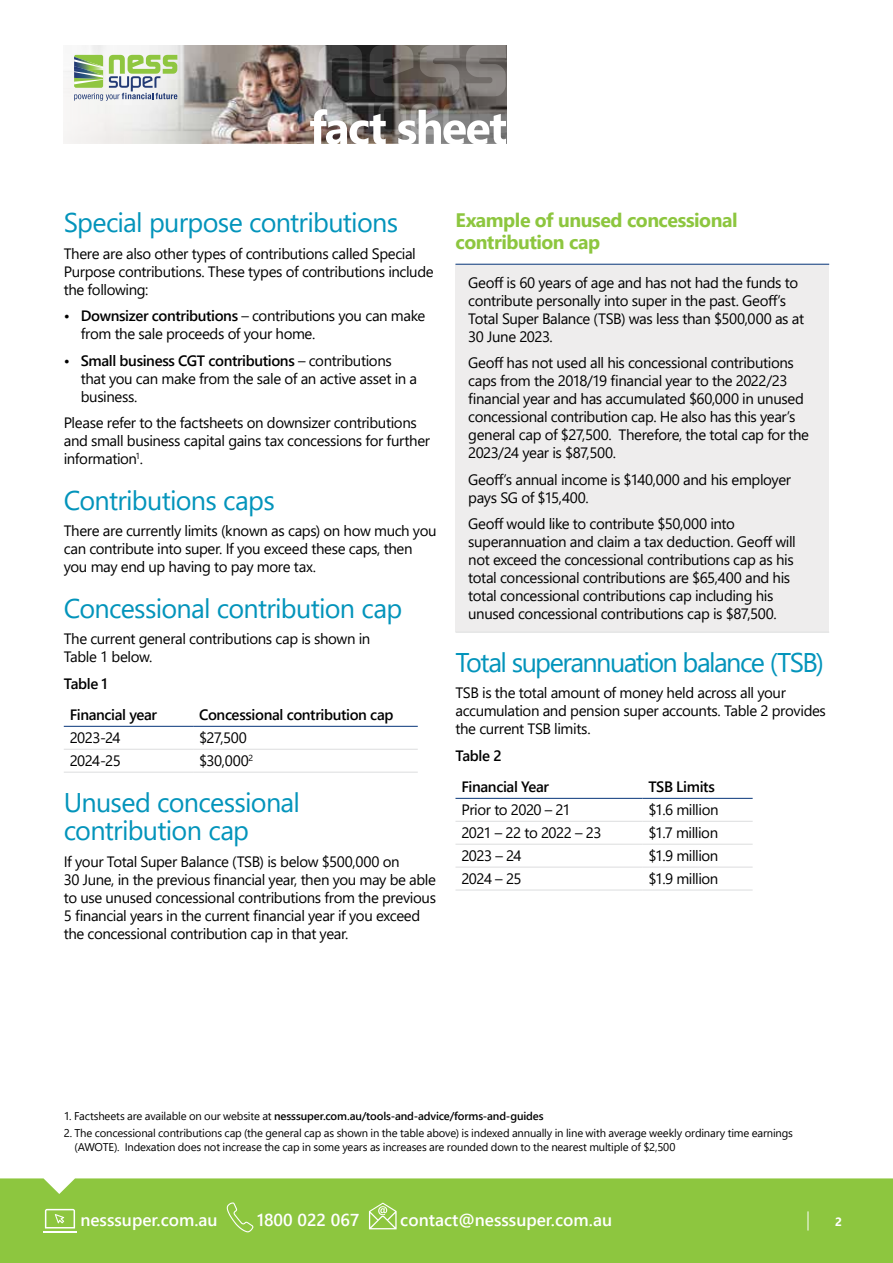
<style>
.page{position:relative;width:893px;height:1263px;background:#fff}
.page>*{position:absolute;margin:0;border:0;box-sizing:border-box;transform-origin:0 0}
.t1{font:27px/28.5px "Segoe UI";letter-spacing:-.03em;color:#0394bb}
.t2{font:27px "Segoe UI";letter-spacing:-.06em;color:#0394bb}
.t3{font:700 19.5px/22.5px "Segoe UI";letter-spacing:-.025em;color:#8dc63f}
.t4{font:600 17.25px "Segoe UI";color:#fff}
.t5{font:15px/18px "Segoe UI";letter-spacing:-.025em;color:#000}
.t6{font:600 15px/31.3px "Segoe UI";letter-spacing:-.025em;color:#000}
.t7{font:700 12px "Segoe UI";color:#fff}
.t8{font:11.25px/13.5px "Segoe UI";letter-spacing:-.015em;color:#000}
.t9{font:600 11.25px "Segoe UI";letter-spacing:-.01em;color:#000}
.s1{font-weight:600}
.s2{font-weight:400}
</style>
<div class="page">
<div style="left:0;top:1178px;width:893px;height:85px;background:#8dc63f"></div>
<svg style="left:808px;top:1211px;width:1px;height:19px"></svg>
<hr style="left:43px;top:1231px;width:34px;height:1px;background:#fff">
<svg style="left:45px;top:1209px;width:30px;height:19px"></svg>
<svg style="left:227px;top:1202px;width:26px;height:30px"></svg>
<svg style="left:369px;top:1203px;width:28px;height:26px"></svg>
<hr style="left:64px;top:749px;width:129px;height:1px;background:#dcddde">
<hr style="left:193px;top:749px;width:225px;height:1px;background:#dcddde">
<hr style="left:64px;top:772px;width:129px;height:1px;background:#dcddde">
<hr style="left:193px;top:772px;width:225px;height:1px;background:#dcddde">
<hr style="left:64px;top:726px;width:129px;height:1px;background:#06357a">
<hr style="left:193px;top:726px;width:225px;height:1px;background:#06357a">
<div style="left:455px;top:264px;width:374px;height:368px;background:#eeeded"></div>
<hr style="left:455px;top:264px;width:374px;height:1px;background:#06357a">
<hr style="left:455px;top:632px;width:374px;height:1px;background:#dcddde">
<hr style="left:455px;top:821px;width:187px;height:1px;background:#dcddde">
<hr style="left:642px;top:821px;width:111px;height:1px;background:#dcddde">
<hr style="left:455px;top:844px;width:187px;height:1px;background:#dcddde">
<hr style="left:642px;top:844px;width:111px;height:1px;background:#dcddde">
<hr style="left:455px;top:867px;width:187px;height:1px;background:#dcddde">
<hr style="left:642px;top:867px;width:111px;height:1px;background:#dcddde">
<hr style="left:455px;top:890px;width:187px;height:1px;background:#dcddde">
<hr style="left:642px;top:890px;width:111px;height:1px;background:#dcddde">
<hr style="left:455px;top:798px;width:187px;height:1px;background:#06357a">
<hr style="left:642px;top:798px;width:111px;height:1px;background:#06357a">
<img style="left:64px;top:45px;width:442px;height:99px">
<svg style="left:74px;top:55px;width:103px;height:46px"></svg>
<svg style="left:319px;top:45px;width:43px;height:51px;background:#545353"></svg>
<svg style="left:370px;top:45px;width:90px;height:51px;background:#65605c"></svg>
<svg style="left:466px;top:45px;width:40px;height:51px;background:#817c79"></svg>
<svg style="left:310px;top:103px;width:196px;height:41px"></svg>
<h1 class="t1" style="left:64px;top:206px;width:336px">Special purpose contributions</h1>
<p class="t5" style="left:64px;top:243px;width:371px">There are also other types of contributions called Special<br>Purpose contributions. These types of contributions include the following:</p>
<p class="t5" style="left:81px;top:306px;width:346px;text-indent:-17px"><span class="s1">• Downsizer contributions</span> – contributions you can make from the sale proceeds of your home.</p>
<p class="t5" style="left:81px;top:350px;width:338px;text-indent:-17px"><span class="s1">• Small business CGT contributions</span> – contributions that you can make from the sale of an active asset in a business.</p>
<p class="t5" style="left:64px;top:413px;width:368px">Please refer to the factsheets on downsizer contributions and small business capital gains tax concessions for further information<sup>1</sup>.</p>
<h1 class="t1" style="left:64px;top:484px;width:213px">Contributions caps</h1>
<p class="t5" style="left:64px;top:521px;width:374px">There are currently limits (known as caps) on how much you can contribute into super. If you exceed these caps, then you may end up having to pay more tax.</p>
<h1 class="t1" style="left:64px;top:592px;width:340px">Concessional contribution cap</h1>
<p class="t5" style="left:64px;top:629px;width:308px">The current general contributions cap is shown in<br>Table 1 below.</p>
<p class="t6" style="left:70px;top:667px;width:89px;text-indent:-6px">Table 1<br>Financial year</p>
<p class="t6" style="left:199px;top:698px;width:196px">Concessional contribution cap</p>
<p class="t5" style="left:70px;top:727px;width:52px">2023-24</p>
<p class="t5" style="left:199px;top:727px;width:49px">$27,500</p>
<p class="t5" style="left:70px;top:750px;width:52px">2024-25</p>
<p class="t5" style="left:199px;top:750px;width:56px">$30,000<sup>2</sup></p>
<h1 class="t1" style="left:64px;top:786px;width:238px">Unused concessional contribution cap</h1>
<p class="t5" style="left:64px;top:851px;width:374px">If your Total Super Balance (TSB) is below $500,000 on<br>30 June, in the previous financial year, then you may be able to use unused concessional contributions from the previous 5 financial years in the current financial year if you exceed the concessional contribution cap in that year.</p>
<h2 class="t3" style="left:455px;top:207px;width:284px">Example of unused concessional contribution cap</h2>
<p class="t5" style="left:468px;top:272px;width:337px">Geoff is 60 years of age and has not had the funds to contribute personally into super in the past. Geoff’s Total Super Balance (TSB) was less than $500,000 as at 30 June 2023.</p>
<p class="t5" style="left:468px;top:353px;width:342px">Geoff has not used all his concessional contributions caps from the 2018/19 financial year to the 2022/23 financial year and has accumulated $60,000 in unused concessional contribution cap. He also has this year’s general cap of $27,500. Therefore, the total cap for the 2023/24 year is $87,500.</p>
<p class="t5" style="left:468px;top:469px;width:324px">Geoff’s annual income is $140,000 and his employer pays SG of $15,400.</p>
<p class="t5" style="left:468px;top:514px;width:329px">Geoff would like to contribute $50,000 into superannuation and claim a tax deduction. Geoff will not exceed the concessional contributions cap as his total concessional contributions are $65,400 and his total concessional contributions cap including his unused concessional contributions cap is $87,500.</p>
<h1 class="t2" style="left:455px;top:637px;width:370px">Total superannuation balance (TSB)</h1>
<p class="t5" style="left:455px;top:683px;width:372px">TSB is the total amount of money held across all your accumulation and pension super accounts. Table 2 provides the current TSB limits.</p>
<p class="t6" style="left:461px;top:739px;width:89px;text-indent:-6px">Table 2<br>Financial Year</p>
<p class="t6" style="left:648px;top:770px;width:68px">TSB Limits</p>
<p class="t5" style="left:461px;top:800px;width:111px">Prior to 2020 – 21</p>
<p class="t5" style="left:648px;top:800px;width:72px">$1.6 million</p>
<p class="t5" style="left:461px;top:822px;width:142px">2021 – 22 to 2022 – 23</p>
<p class="t5" style="left:648px;top:822px;width:71px">$1.7 million</p>
<p class="t5" style="left:461px;top:845px;width:62px">2023 – 24</p>
<p class="t5" style="left:648px;top:845px;width:72px">$1.9 million</p>
<p class="t5" style="left:461px;top:868px;width:62px">2024 – 25</p>
<p class="t5" style="left:648px;top:868px;width:72px">$1.9 million</p>
<p class="t9" style="left:64px;top:1105px;width:481px"><span class="s2">1. Factsheets are available on our website at</span> nesssuper.com.au/tools-and-advice/forms-and-guides</p>
<p class="t8" style="left:75px;top:1125px;width:720px;text-indent:-11px">2. The concessional contributions cap (the general cap as shown in the table above) is indexed annually in line with average weekly ordinary time earnings (AWOTE). Indexation does not increase the cap in some years as increases are rounded down to the nearest multiple of $2,500</p>
<p class="t4" style="left:80px;top:1204px;width:139px">nesssuper.com.au</p>
<p class="t4" style="left:257px;top:1204px;width:104px">1800 022 067</p>
<p class="t4" style="left:400px;top:1204px;width:213px">contact@nesssuper.com.au</p>
<p class="t7" style="left:835px;top:1210px;width:8px">2</p>
</div>
